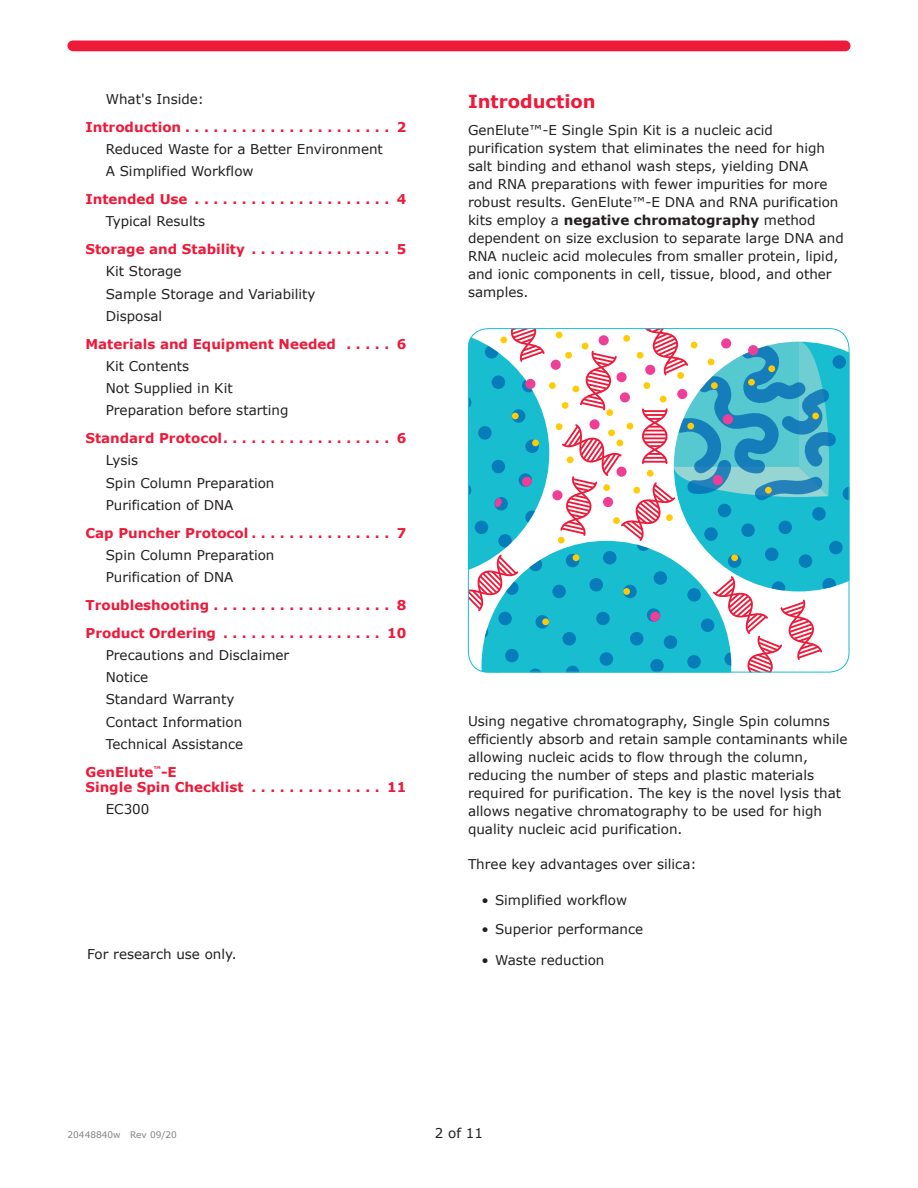
<style>
.page{position:relative;width:918px;height:1188px;background:#fff}
.page>*{position:absolute;margin:0;border:0;box-sizing:border-box;transform-origin:0 0}
.Body_Head__Section_1{font:700 18px "Verdana";color:#ed1a3a}
.Body_Copy_9_12{font:13.5px/18px "Verdana";color:#231f20}
.t1{font:700 13.5px/15px "Verdana";color:#ed1a3a}
.Table_of_Contents_3{font:13.5px "Verdana";color:#231f20}
.t2{font:9px "Verdana";color:#808285}
.s1{font-weight:700}
</style>
<div class="page">
<svg style="left:68px;top:40px;width:783px;height:11px;background:#ed2543"></svg>
<svg style="left:468px;top:328px;width:381px;height:344px"></svg>
<div style="left:468px;top:328px;width:381px;height:344px;border:1px solid #18becf;border-radius:20px"></div>
<p class="Table_of_Contents_3" style="left:106px;top:90px;width:100px">What's Inside:</p>
<p class="t1" style="left:86px;top:119px;width:323px">Introduction . . . . . . . . . . . . . . . . . . . . . . 2</p>
<p class="Body_Copy_9_12" style="left:106px;top:140px;width:279px">Reduced Waste for a Better Environment</p>
<p class="Body_Copy_9_12" style="left:106px;top:162px;width:149px">A Simplified Workflow</p>
<p class="t1" style="left:86px;top:191px;width:323px">Intended Use . . . . . . . . . . . . . . . . . . . . . 4</p>
<p class="Body_Copy_9_12" style="left:106px;top:212px;width:101px">Typical Results</p>
<p class="t1" style="left:86px;top:241px;width:323px">Storage and Stability . . . . . . . . . . . . . . . 5</p>
<p class="Body_Copy_9_12" style="left:106px;top:262px;width:77px">Kit Storage</p>
<p class="Body_Copy_9_12" style="left:106px;top:285px;width:211px">Sample Storage and Variability</p>
<p class="Body_Copy_9_12" style="left:106px;top:307px;width:58px">Disposal</p>
<p class="t1" style="left:86px;top:336px;width:323px">Materials and Equipment Needed . . . . . 6</p>
<p class="Body_Copy_9_12" style="left:106px;top:357px;width:85px">Kit Contents</p>
<p class="Body_Copy_9_12" style="left:106px;top:379px;width:128px">Not Supplied in Kit</p>
<p class="Body_Copy_9_12" style="left:106px;top:401px;width:184px">Preparation before starting</p>
<p class="t1" style="left:86px;top:430px;width:323px">Standard Protocol . . . . . . . . . . . . . . . . . . 6</p>
<p class="Body_Copy_9_12" style="left:106px;top:451px;width:34px">Lysis</p>
<p class="Body_Copy_9_12" style="left:106px;top:474px;width:170px">Spin Column Preparation</p>
<p class="Body_Copy_9_12" style="left:106px;top:496px;width:129px">Purification of DNA</p>
<p class="t1" style="left:86px;top:525px;width:323px">Cap Puncher Protocol . . . . . . . . . . . . . . . 7</p>
<p class="Body_Copy_9_12" style="left:106px;top:546px;width:170px">Spin Column Preparation</p>
<p class="Body_Copy_9_12" style="left:106px;top:568px;width:129px">Purification of DNA</p>
<p class="t1" style="left:86px;top:597px;width:323px">Troubleshooting . . . . . . . . . . . . . . . . . . . 8</p>
<p class="t1" style="left:86px;top:625px;width:323px">Product Ordering . . . . . . . . . . . . . . . . . 10</p>
<p class="Body_Copy_9_12" style="left:106px;top:646px;width:185px">Precautions and Disclaimer</p>
<p class="Body_Copy_9_12" style="left:106px;top:668px;width:44px">Notice</p>
<p class="Body_Copy_9_12" style="left:106px;top:690px;width:130px">Standard Warranty</p>
<p class="Body_Copy_9_12" style="left:106px;top:713px;width:138px">Contact Information</p>
<p class="Body_Copy_9_12" style="left:106px;top:735px;width:139px">Technical Assistance</p>
<p class="t1" style="left:86px;top:764px;width:323px">GenElute<sup>™</sup>-E<br>Single Spin Checklist . . . . . . . . . . . . . . 11</p>
<p class="Body_Copy_9_12" style="left:106px;top:800px;width:45px">EC300</p>
<p class="Body_Copy_9_12" style="left:87px;top:945px;width:151px">For research use only.</p>
<p class="Body_Head__Section_1" style="left:468px;top:89px;width:129px">Introduction</p>
<p class="Body_Copy_9_12" style="left:468px;top:121px;width:377px">GenElute™-E Single Spin Kit is a nucleic acid purification system that eliminates the need for high salt binding and ethanol wash steps, yielding DNA<br>and RNA preparations with fewer impurities for more robust results. GenElute™-E DNA and RNA purification kits employ a <span class="s1">negative chromatography</span> method dependent on size exclusion to separate large DNA and RNA nucleic acid molecules from smaller protein, lipid, and ionic components in cell, tissue, blood, and other samples.</p>
<p class="Body_Copy_9_12" style="left:468px;top:712px;width:381px">Using negative chromatography, Single Spin columns efficiently absorb and retain sample contaminants while allowing nucleic acids to flow through the column, reducing the number of steps and plastic materials required for purification. The key is the novel lysis that allows negative chromatography to be used for high quality nucleic acid purification.</p>
<p class="Body_Copy_9_12" style="left:468px;top:855px;width:230px">Three key advantages over silica:</p>
<p class="Body_Copy_9_12" style="left:482px;top:891px;width:147px">• Simplified workflow</p>
<p class="Body_Copy_9_12" style="left:482px;top:920px;width:163px">• Superior performance</p>
<p class="Body_Copy_9_12" style="left:482px;top:951px;width:125px">• Waste reduction</p>
<p class="t2" style="left:68px;top:1128px;width:111px">20448840w Rev 09/20</p>
<p class="Body_Copy_9_12" style="left:435px;top:1124px;width:50px">2 of 11</p>
</div>
